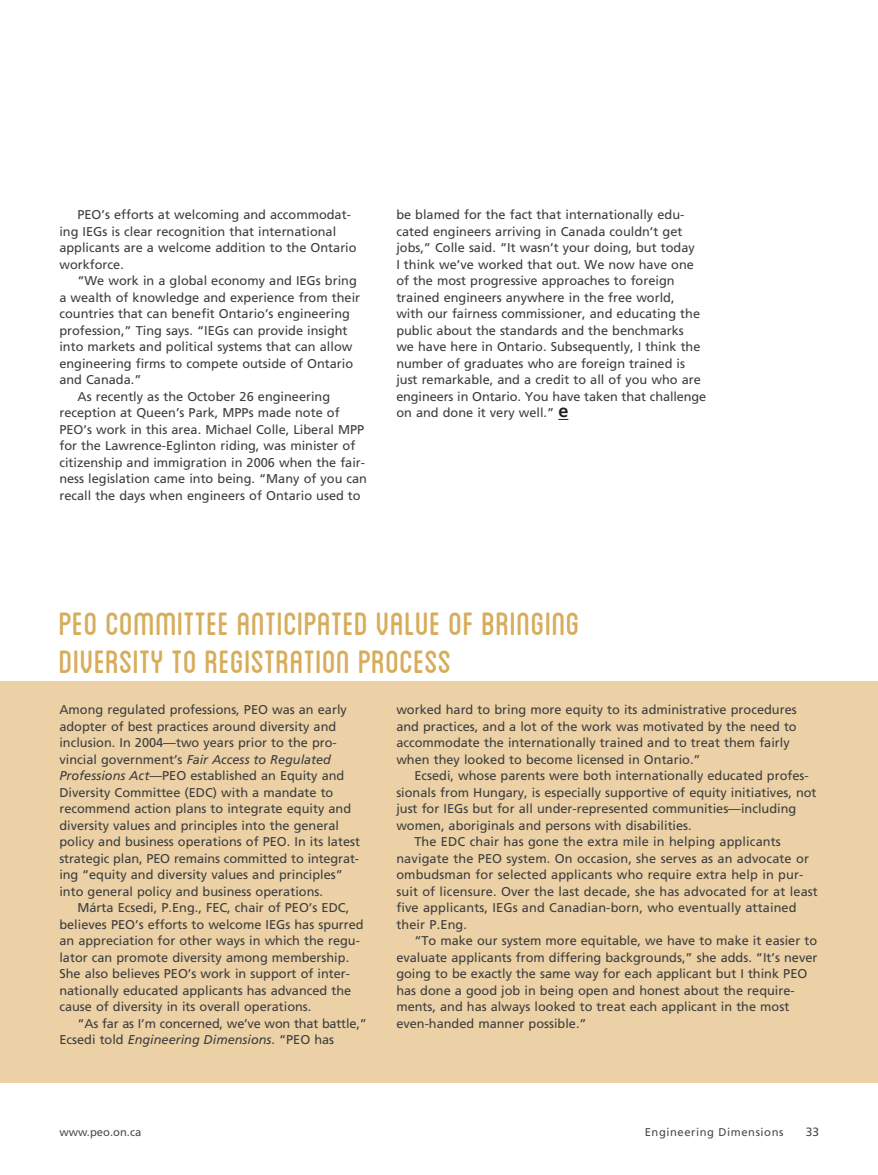
<style>
.page{position:relative;width:878px;height:1175px;background:#fff}
.page>*{position:absolute;margin:0;border:0;box-sizing:border-box;transform-origin:0 0}
.t1{font:45.45px/37px "Blanch Caps";color:#d7ad5c}
.t2{font:12.75px/16.5px "Frutiger";color:#3e3e3f}
.t3{font:12px "Frutiger";color:#4b4c4d}
.t4{font:11.25px "Frutiger";letter-spacing:.05em;color:#4b4c4d}
.t5{font:11.25px "Frutiger";color:#4b4c4d}
.s1{font-weight:700;font-size:18px;color:#231f20}
.s2{font-style:italic}
</style>
<div class="page">
<div style="left:0;top:681px;width:878px;height:402px;background:#ebd1a5"></div>
<p class="t2" style="left:59px;top:206px;width:299px;text-indent:18px">PEO’s efforts at welcoming and accommodat&shy;ing IEGs is clear recognition that international applicants are a welcome addition to the Ontario workforce.</p>
<p class="t2" style="left:77px;top:272px;width:281px">“We work in a global economy and IEGs bring</p>
<p class="t2" style="left:59px;top:289px;width:302px">a wealth of knowledge and experience from their</p>
<p class="t2" style="left:59px;top:305px;width:292px">countries that can benefit Ontario’s engineering</p>
<p class="t2" style="left:59px;top:322px;width:290px">profession,” Ting says. “IEGs can provide insight</p>
<p class="t2" style="left:59px;top:338px;width:294px">into markets and political systems that can allow</p>
<p class="t2" style="left:59px;top:355px;width:295px">engineering firms to compete outside of Ontario</p>
<p class="t2" style="left:59px;top:371px;width:84px">and Canada.”</p>
<p class="t2" style="left:77px;top:388px;width:254px">As recently as the October 26 engineering</p>
<p class="t2" style="left:59px;top:404px;width:282px">reception at Queen’s Park, MPPs made note of</p>
<p class="t2" style="left:59px;top:421px;width:306px">PEO’s work in this area. Michael Colle, Liberal MPP</p>
<p class="t2" style="left:59px;top:437px;width:297px">for the Lawrence-Eglinton riding, was minister of</p>
<p class="t2" style="left:59px;top:454px;width:307px">citizenship and immigration in 2006 when the fair-</p>
<p class="t2" style="left:59px;top:470px;width:309px">ness legislation came into being. “Many of you can</p>
<p class="t2" style="left:59px;top:487px;width:303px">recall the days when engineers of Ontario used to</p>
<p class="t2" style="left:396px;top:206px;width:311px">be blamed for the fact that internationally edu&shy;cated engineers arriving in Canada couldn’t get jobs,” Colle said. “It wasn’t your doing, but today<br>I think we’ve worked that out. We now have one of the most progressive approaches to foreign trained engineers anywhere in the free world,<br>with our fairness commissioner, and educating the public about the standards and the benchmarks<br>we have here in Ontario. Subsequently, I think the number of graduates who are foreign trained is just remarkable, and a credit to all of you who are engineers in Ontario. You have taken that challenge on and done it very well.” <span class="s1">e</span></p>
<h1 class="t1" style="left:59px;top:604px;width:522px">PEO committee anticipated value of bringing diversity to registration process</h1>
<p class="t2" style="left:59px;top:701px;width:302px">Among regulated professions, PEO was an early adopter of best practices around diversity and inclusion. In 2004—two years prior to the pro&shy;vincial government’s <span class="s2">Fair Access to Regulated Professions Act</span>—PEO established an Equity and Diversity Committee (EDC) with a mandate to recommend action plans to integrate equity and diversity values and principles into the general policy and business operations of PEO. In its latest strategic plan, PEO remains committed to integrat&shy;ing “equity and diversity values and principles” into general policy and business operations.</p>
<p class="t2" style="left:59px;top:899px;width:306px;text-indent:18px">Márta Ecsedi, P.Eng., FEC, chair of PEO’s EDC, believes PEO’s efforts to welcome IEGs has spurred an appreciation for other ways in which the regu&shy;lator can promote diversity among membership.<br>She also believes PEO’s work in support of inter&shy;nationally educated applicants has advanced the cause of diversity in its overall operations.</p>
<p class="t2" style="left:59px;top:1015px;width:309px;text-indent:18px">“As far as I’m concerned, we’ve won that battle,”<br>Ecsedi told <span class="s2">Engineering Dimensions</span>. “PEO has</p>
<p class="t2" style="left:396px;top:701px;width:402px">worked hard to bring more equity to its administrative procedures and practices, and a lot of the work was motivated by the need to accommodate the internationally trained and to treat them fairly when they looked to become licensed in Ontario.”</p>
<p class="t2" style="left:414px;top:767px;width:396px">Ecsedi, whose parents were both internationally educated profes-</p>
<p class="t2" style="left:396px;top:784px;width:422px">sionals from Hungary, is especially supportive of equity initiatives, not</p>
<p class="t2" style="left:396px;top:800px;width:401px">just for IEGs but for all under-represented communities—including</p>
<p class="t2" style="left:396px;top:817px;width:297px">women, aboriginals and persons with disabilities.</p>
<p class="t2" style="left:414px;top:833px;width:368px">The EDC chair has gone the extra mile in helping applicants</p>
<p class="t2" style="left:396px;top:850px;width:414px">navigate the PEO system. On occasion, she serves as an advocate or</p>
<p class="t2" style="left:396px;top:866px;width:408px">ombudsman for selected applicants who require extra help in pur-</p>
<p class="t2" style="left:396px;top:883px;width:423px">suit of licensure. Over the last decade, she has advocated for at least</p>
<p class="t2" style="left:396px;top:899px;width:402px">five applicants, IEGs and Canadian-born, who eventually attained</p>
<p class="t2" style="left:396px;top:916px;width:72px">their P.Eng.</p>
<p class="t2" style="left:414px;top:932px;width:404px">“To make our system more equitable, we have to make it easier to</p>
<p class="t2" style="left:396px;top:949px;width:422px">evaluate applicants from differing backgrounds,” she adds. “It’s never</p>
<p class="t2" style="left:396px;top:965px;width:412px">going to be exactly the same way for each applicant but I think PEO</p>
<p class="t2" style="left:396px;top:982px;width:400px">has done a good job in being open and honest about the require-</p>
<p class="t2" style="left:396px;top:998px;width:394px">ments, and has always looked to treat each applicant in the most</p>
<p class="t2" style="left:396px;top:1015px;width:192px">even-handed manner possible.”</p>
<p class="t5" style="left:59px;top:1125px;width:83px">www.peo.on.ca</p>
<p class="t4" style="left:644px;top:1125px;width:140px">Engineering Dimensions</p>
<p class="t3" style="left:805px;top:1124px;width:15px">33</p>
</div>
